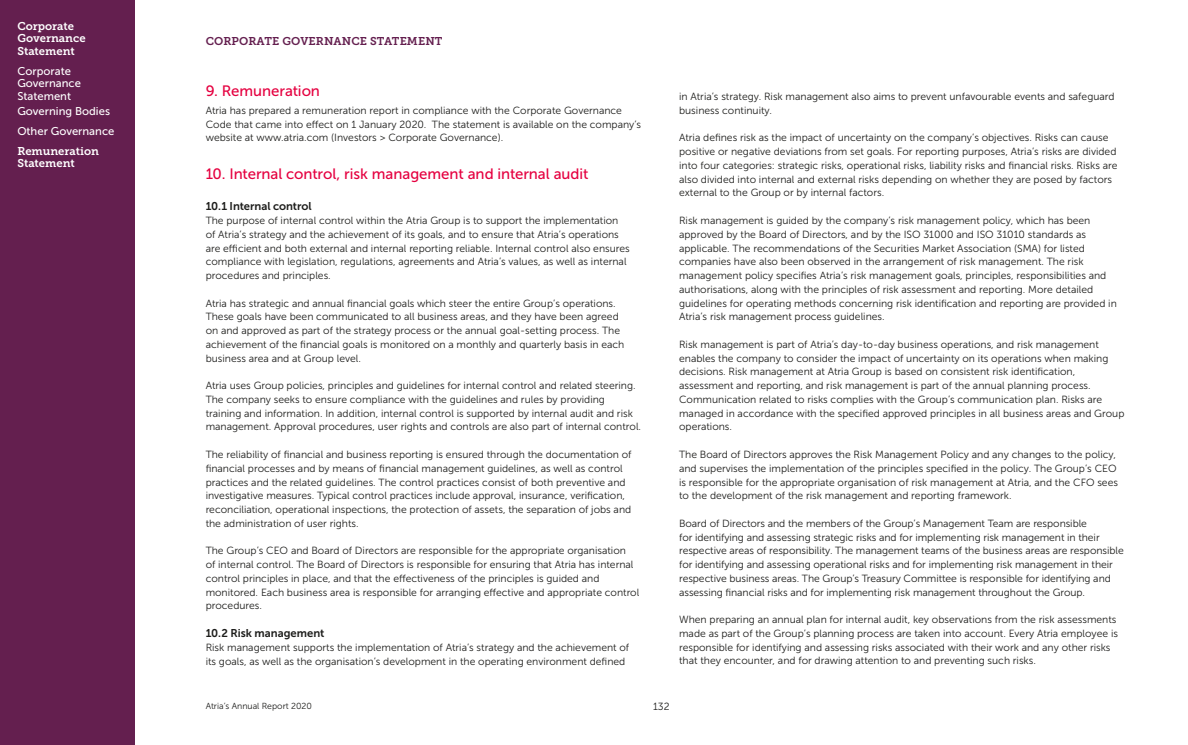
<style>
.page{position:relative;width:1188px;height:745px;background:#fff}
.page>*{position:absolute;margin:0;border:0;box-sizing:border-box;transform-origin:0 0}
.t1{font:15px "Museo Sans 500";letter-spacing:-.005em;color:#e50040}
.t2{font:11.25px/12.5px "Museo Sans 500";color:#fff}
.t3{font:11.25px/12.5px "Museo Slab 700";color:#fff}
.t4{font:11.25px "Museo Sans 700";color:#1d1d1b}
.t5{font:11.25px "Museo Slab 700";letter-spacing:.01em;color:#641f4f}
.t6{font:10.38px/13.8px "Museo Sans 300";color:#1d1d1b}
.t7{font:8.75px "Museo Sans 300";color:#1d1d1b}
</style>
<div class="page">
<div style="left:0;top:0;width:135px;height:744px;background:#641f4f"></div>
<p class="t3" style="left:17px;top:20px;width:70px">Corporate<br>Governance<br>Statement</p>
<p class="t2" style="left:17px;top:64px;width:65px">Corporate<br>Governance<br>Statement</p>
<p class="t2" style="left:17px;top:101px;width:98px;line-height:19.8px">Governing Bodies<br>Other Governance</p>
<p class="t3" style="left:17px;top:144px;width:83px">Remuneration<br>Statement</p>
<p class="t5" style="left:206px;top:35px;width:238px">CORPORATE GOVERNANCE STATEMENT</p>
<h1 class="t1" style="left:206px;top:83px;width:116px">9. Remuneration</h1>
<p class="t6" style="left:206px;top:103px;width:437px">Atria has prepared a remuneration report in compliance with the Corporate Governance<br>Code that came into effect on 1 January 2020. The statement is available on the company’s website at www.atria.com (Investors &gt; Corporate Governance).</p>
<h1 class="t1" style="left:206px;top:165px;width:384px">10. Internal control, risk management and internal audit</h1>
<p class="t4" style="left:206px;top:200px;width:107px">10.1 Internal control</p>
<p class="t6" style="left:206px;top:213px;width:425px">The purpose of internal control within the Atria Group is to support the implementation of Atria’s strategy and the achievement of its goals, and to ensure that Atria’s operations are efficient and both external and internal reporting reliable. Internal control also ensures compliance with legislation, regulations, agreements and Atria’s values, as well as internal procedures and principles.</p>
<p class="t6" style="left:206px;top:296px;width:420px">Atria has strategic and annual financial goals which steer the entire Group’s operations.<br>These goals have been communicated to all business areas, and they have been agreed on and approved as part of the strategy process or the annual goal-setting process. The achievement of the financial goals is monitored on a monthly and quarterly basis in each business area and at Group level.</p>
<p class="t6" style="left:206px;top:378px;width:437px">Atria uses Group policies, principles and guidelines for internal control and related steering.<br>The company seeks to ensure compliance with the guidelines and rules by providing training and information. In addition, internal control is supported by internal audit and risk management. Approval procedures, user rights and controls are also part of internal control.</p>
<p class="t6" style="left:206px;top:447px;width:427px">The reliability of financial and business reporting is ensured through the documentation of financial processes and by means of financial management guidelines, as well as control practices and the related guidelines. The control practices consist of both preventive and investigative measures. Typical control practices include approval, insurance, verification, reconciliation, operational inspections, the protection of assets, the separation of jobs and the administration of user rights.</p>
<p class="t6" style="left:206px;top:543px;width:435px">The Group’s CEO and Board of Directors are responsible for the appropriate organisation<br>of internal control. The Board of Directors is responsible for ensuring that Atria has internal control principles in place, and that the effectiveness of the principles is guided and monitored. Each business area is responsible for arranging effective and appropriate control procedures.</p>
<p class="t4" style="left:206px;top:626px;width:120px">10.2 Risk management</p>
<p class="t6" style="left:206px;top:640px;width:425px">Risk management supports the implementation of Atria’s strategy and the achievement of its goals, as well as the organisation’s development in the operating environment defined</p>
<p class="t6" style="left:679px;top:90px;width:437px">in Atria’s strategy. Risk management also aims to prevent unfavourable events and safeguard business continuity.</p>
<p class="t6" style="left:679px;top:131px;width:440px">Atria defines risk as the impact of uncertainty on the company’s objectives. Risks can cause positive or negative deviations from set goals. For reporting purposes, Atria’s risks are divided into four categories: strategic risks, operational risks, liability risks and financial risks. Risks are also divided into internal and external risks depending on whether they are posed by factors external to the Group or by internal factors.</p>
<p class="t6" style="left:679px;top:213px;width:439px">Risk management is guided by the company’s risk management policy, which has been approved by the Board of Directors, and by the ISO 31000 and ISO 31010 standards as applicable. The recommendations of the Securities Market Association (SMA) for listed companies have also been observed in the arrangement of risk management. The risk management policy specifies Atria’s risk management goals, principles, responsibilities and authorisations, along with the principles of risk assessment and reporting. More detailed guidelines for operating methods concerning risk identification and reporting are provided in Atria’s risk management process guidelines.</p>
<p class="t6" style="left:679px;top:337px;width:446px">Risk management is part of Atria’s day-to-day business operations, and risk management enables the company to consider the impact of uncertainty on its operations when making decisions. Risk management at Atria Group is based on consistent risk identification, assessment and reporting, and risk management is part of the annual planning process.<br>Communication related to risks complies with the Group’s communication plan. Risks are managed in accordance with the specified approved principles in all business areas and Group operations.</p>
<p class="t6" style="left:679px;top:447px;width:440px">The Board of Directors approves the Risk Management Policy and any changes to the policy, and supervises the implementation of the principles specified in the policy. The Group’s CEO is responsible for the appropriate organisation of risk management at Atria, and the CFO sees to the development of the risk management and reporting framework.</p>
<p class="t6" style="left:679px;top:516px;width:446px">Board of Directors and the members of the Group’s Management Team are responsible<br>for identifying and assessing strategic risks and for implementing risk management in their respective areas of responsibility. The management teams of the business areas are responsible for identifying and assessing operational risks and for implementing risk management in their respective business areas. The Group’s Treasury Committee is responsible for identifying and assessing financial risks and for implementing risk management throughout the Group.</p>
<p class="t6" style="left:679px;top:612px;width:440px">When preparing an annual plan for internal audit, key observations from the risk assessments made as part of the Group’s planning process are taken into account. Every Atria employee is responsible for identifying and assessing risks associated with their work and any other risks that they encounter, and for drawing attention to and preventing such risks.</p>
<p class="t7" style="left:206px;top:701px;width:108px">Atria’s Annual Report 2020</p>
<p class="t6" style="left:653px;top:699px;width:18px">132</p>
</div>
